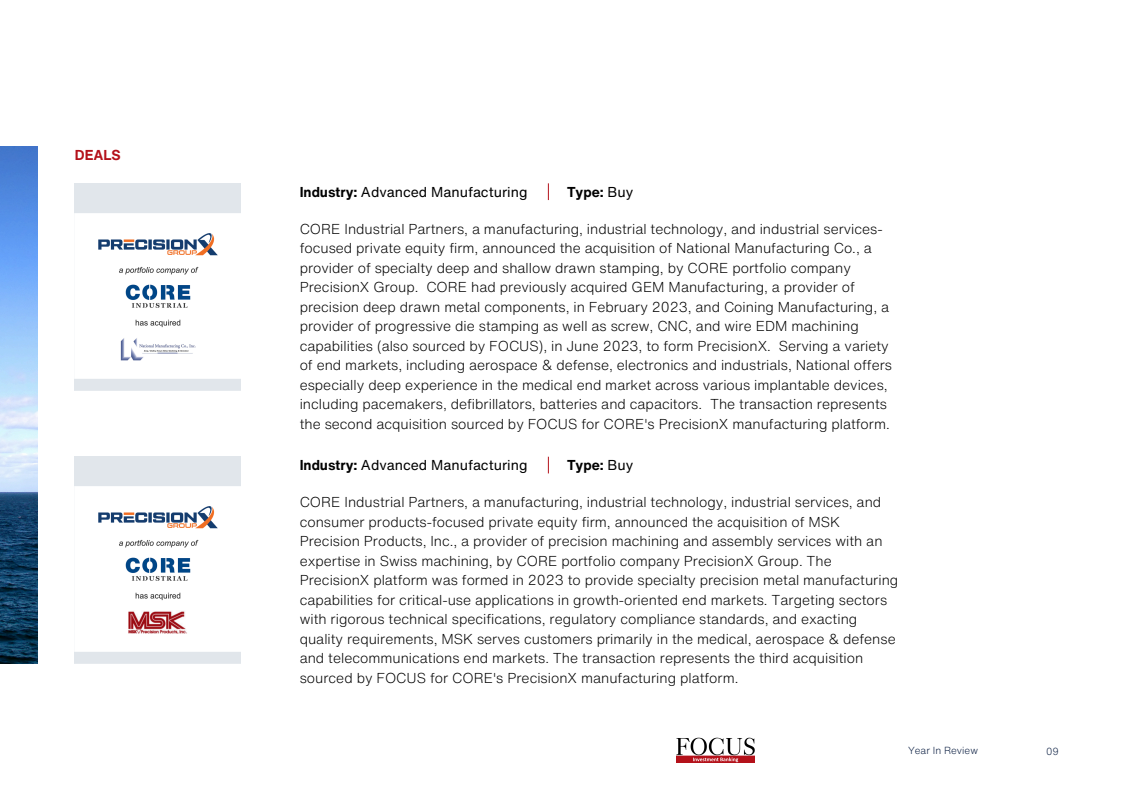
<style>
.page{position:relative;width:1134px;height:810px;background:#fff}
.page>*{position:absolute;margin:0;border:0;box-sizing:border-box;transform-origin:0 0}
.t1{font:300 14px/19.5px "Helvetica Now Text";color:#000}
.t2{font:14px "Helvetica Now Text";color:#000}
.t3{font:700 14px "Helvetica Now Text";color:#000}
.t4{font:700 14px "Helvetica Now Text";color:#b4111a}
.t5{font:300 10px "Helvetica Now Text";color:#071b3f}
.s1{font-weight:700}
.s2{font-weight:400}
</style>
<div class="page">
<img style="left:0;top:146px;width:38px;height:518px">
<img style="left:75px;top:183px;width:166px;height:207px">
<img style="left:75px;top:457px;width:166px;height:207px">
<img style="left:676px;top:738px;width:78px;height:25px">
<svg style="left:548px;top:183px;width:1px;height:17px"></svg>
<svg style="left:548px;top:457px;width:1px;height:16px"></svg>
<p class="t4" style="left:75px;top:144px;width:47px">DEALS</p>
<h2 class="t2" style="left:300px;top:181px;width:229px"><span class="s1">Industry:</span> Advanced Manufacturing</h2>
<p class="t3" style="left:567px;top:181px;width:68px">Type: <span class="s2">Buy</span></p>
<h2 class="t1" style="left:300px;top:219px;width:594px">CORE Industrial Partners, a manufacturing, industrial technology, and industrial services&shy;focused private equity firm, announced the acquisition of National Manufacturing Co., a provider of specialty deep and shallow drawn stamping, by CORE portfolio company PrecisionX Group. CORE had previously acquired GEM Manufacturing, a provider of precision deep drawn metal components, in February 2023, and Coining Manufacturing, a provider of progressive die stamping as well as screw, CNC, and wire EDM machining capabilities (also sourced by FOCUS), in June 2023, to form PrecisionX. Serving a variety of end markets, including aerospace &amp; defense, electronics and industrials, National offers especially deep experience in the medical end market across various implantable devices, including pacemakers, defibrillators, batteries and capacitors. The transaction represents the second acquisition sourced by FOCUS for CORE's PrecisionX manufacturing platform.</h2>
<h2 class="t2" style="left:300px;top:455px;width:229px"><span class="s1">Industry:</span> Advanced Manufacturing</h2>
<p class="t3" style="left:567px;top:455px;width:68px">Type: <span class="s2">Buy</span></p>
<h2 class="t1" style="left:300px;top:492px;width:600px">CORE Industrial Partners, a manufacturing, industrial technology, industrial services, and consumer products-focused private equity firm, announced the acquisition of MSK Precision Products, Inc., a provider of precision machining and assembly services with an expertise in Swiss machining, by CORE portfolio company PrecisionX Group. The PrecisionX platform was formed in 2023 to provide specialty precision metal manufacturing capabilities for critical-use applications in growth-oriented end markets. Targeting sectors with rigorous technical specifications, regulatory compliance standards, and exacting quality requirements, MSK serves customers primarily in the medical, aerospace &amp; defense and telecommunications end markets. The transaction represents the third acquisition sourced by FOCUS for CORE's PrecisionX manufacturing platform.</h2>
<p class="t5" style="left:908px;top:743px;width:71px">Year In Review</p>
<h2 class="t5" style="left:1046px;top:744px;width:14px">09</h2>
</div>
